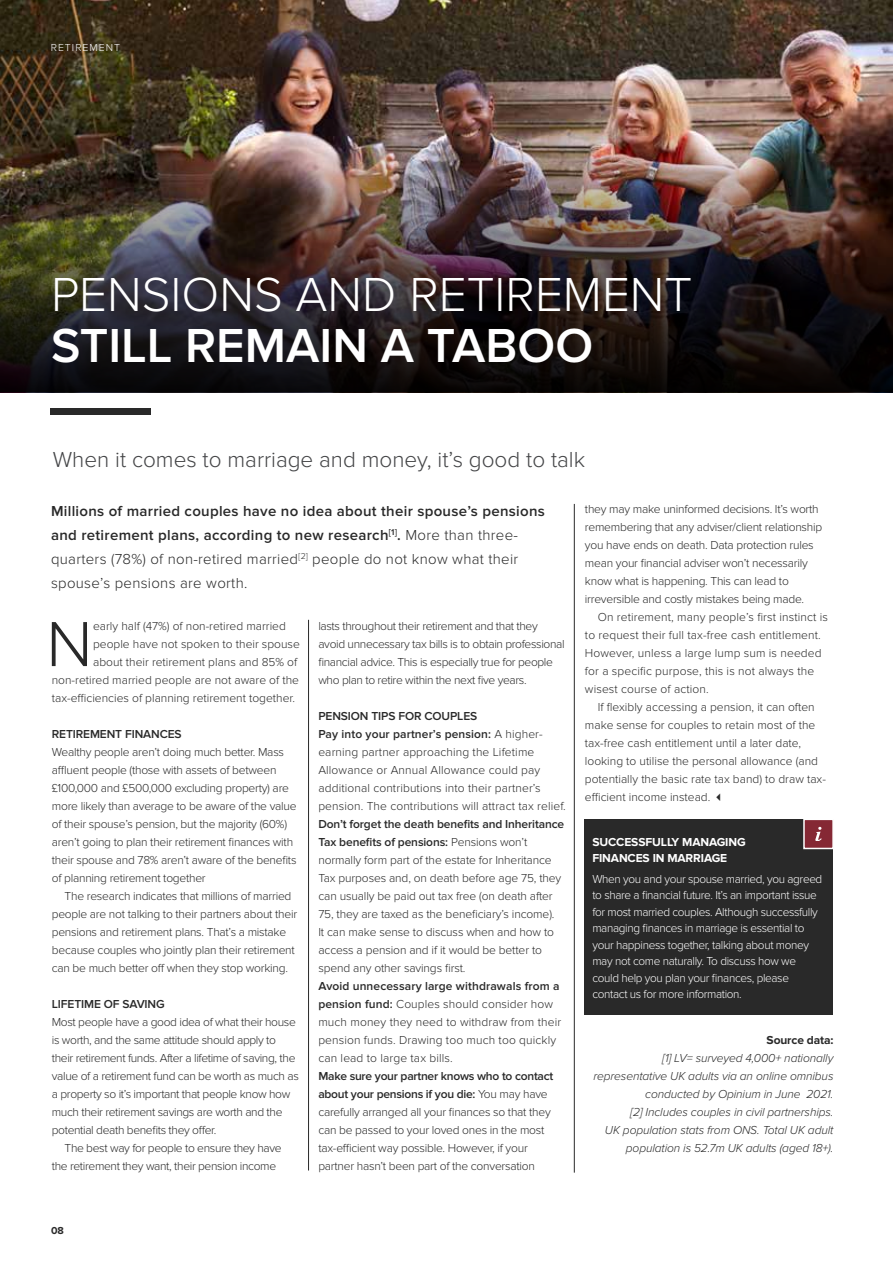
<style>
.page{position:relative;width:893px;height:1263px;background:#fff}
.page>*{position:absolute;margin:0;border:0;box-sizing:border-box;transform-origin:0 0}
.t1{font:300 66px "Proxima Nova";color:#292929}
.t2{font:300 49.5px "Proxima Nova";color:#fff}
.t3{font:600 49.5px "Proxima Nova";color:#fff}
.t4{font:300 22.5px "Proxima Nova";color:#444547}
.t5{font:600 15px/24px "Proxima Nova";letter-spacing:.02em;color:#292929}
.t6{font:300 12px/18px "Proxima Nova";letter-spacing:-.02em;color:#292929}
.t7{font:300 12px/18px "Proxima Nova";letter-spacing:.01em;color:#292929}
.t8{font:300 12px/18px "Proxima Nova";color:#292929}
.t9{font:300 12px/16.5px "Proxima Nova";letter-spacing:-.03em;color:#fff}
.t10{font:italic 300 12px/18px "Proxima Nova";letter-spacing:-.01em;color:#292929;text-align:right}
.t11{font:700 12px/16.5px "Proxima Nova";letter-spacing:-.01em;color:#fff}
.t12{font:600 12px "Proxima Nova";letter-spacing:-.01em;color:#292929}
.t13{font:700 12px "Proxima Nova";letter-spacing:-.01em;color:#292929}
.t14{font:300 10.5px "Proxima Nova";letter-spacing:.1em;color:#fff}
.t15{font:700 10.5px "Proxima Nova";color:#292929}
.s1{font-weight:300}
.s2{font-weight:600}
</style>
<div class="page">
<hr style="left:892px;top:0;width:1px;height:1263px;background:#efefef">
<img style="left:0;top:0;width:893px;height:145px">
<img style="left:0;top:145px;width:893px;height:246px">
<div style="left:584px;top:820px;width:248px;height:195px;background:#292929"></div>
<div style="left:803px;top:819px;width:31px;height:30px;background:#852834;border:2px solid #fff"></div>
<svg style="left:815px;top:827px;width:7px;height:14px"></svg>
<hr style="left:308px;top:620px;width:1px;height:550px;background:#292929">
<hr style="left:574px;top:504px;width:1px;height:668px;background:#292929">
<div style="left:51px;top:408px;width:100px;height:7px;background:#292929"></div>
<p class="t14" style="left:51px;top:41px;width:71px">RETIREMENT</p>
<h2 class="t2" style="left:51px;top:266px;width:643px">PENSIONS AND RETIREMENT</h2>
<h2 class="t3" style="left:51px;top:317px;width:544px">STILL REMAIN A TABOO</h2>
<h3 class="t4" style="left:53px;top:447px;width:534px">When it comes to marriage and money, it’s good to talk</h3>
<p class="t5" style="left:51px;top:499px;width:495px">Millions of married couples have no idea about their spouse’s pensions and retirement plans, according to new research<sup>[1]</sup>. <span class="s1">More than three&shy;quarters (78%) of non-retired married</span><sup>[2]</sup> <span class="s1">people do not know what their spouse’s pensions are worth.</span></p>
<h1 class="t1" style="left:46px;top:606px;width:48px">N</h1>
<p class="t8" style="left:93px;top:617px;width:194px">early half (47%) of non-retired married</p>
<p class="t6" style="left:585px;top:500px;width:239px">they may make uninformed decisions. It’s worth remembering that any adviser/client relationship you have ends on death. Data protection rules mean your financial adviser won’t necessarily know what is happening. This can lead to irreversible and costly mistakes being made.</p>
<p class="t7" style="left:585px;top:608px;width:245px;text-indent:13px">On retirement, many people’s first instinct is to request their full tax-free cash entitlement.<br>However, unless a large lump sum is needed for a specific purpose, this is not always the wisest course of action.</p>
<p class="t8" style="left:585px;top:698px;width:243px;text-indent:13px">If flexibly accessing a pension, it can often make sense for couples to retain most of the tax-free cash entitlement until a later date, looking to utilise the personal allowance (and potentially the basic rate tax band) to draw tax&shy;efficient income instead. ✓</p>
<p class="t6" style="left:318px;top:617px;width:248px">lasts throughout their retirement and that they avoid unnecessary tax bills is to obtain professional financial advice. This is especially true for people who plan to retire within the next five years.</p>
<p class="t7" style="left:318px;top:707px;width:249px"><span class="s2">PENSION TIPS FOR COUPLES<br>Pay into your partner’s pension:</span> A higher&shy;earning partner approaching the Lifetime Allowance or Annual Allowance could pay additional contributions into their partner’s pension. The contributions will attract tax relief.</p>
<p class="t6" style="left:318px;top:815px;width:247px"><span class="s2">Don’t forget the death benefits and Inheritance Tax benefits of pensions:</span> Pensions won’t normally form part of the estate for Inheritance Tax purposes and, on death before age 75, they can usually be paid out tax free (on death after 75, they are taxed as the beneficiary’s income).<br>It can make sense to discuss when and how to access a pension and if it would be better to spend any other savings first.</p>
<p class="t7" style="left:318px;top:977px;width:244px"><span class="s2">Avoid unnecessary large withdrawals from a pension fund:</span> Couples should consider how much money they need to withdraw from their pension funds. Drawing too much too quickly can lead to large tax bills.</p>
<p class="t6" style="left:318px;top:1067px;width:236px"><span class="s2">Make sure your partner knows who to contact about your pensions if you die:</span> You may have carefully arranged all your finances so that they can be passed to your loved ones in the most tax-efficient way possible. However, if your partner hasn’t been part of the conversation</p>
<p class="t8" style="left:93px;top:635px;width:208px">people have not spoken to their spouse</p>
<p class="t8" style="left:93px;top:653px;width:206px">about their retirement plans and 85% of</p>
<p class="t8" style="left:52px;top:671px;width:249px">non-retired married people are not aware of the</p>
<p class="t8" style="left:52px;top:689px;width:245px">tax-efficiencies of planning retirement together.</p>
<p class="t12" style="left:52px;top:727px;width:131px">RETIREMENT FINANCES</p>
<p class="t6" style="left:52px;top:743px;width:246px">Wealthy people aren’t doing much better. Mass affluent people (those with assets of between £100,000 and £500,000 excluding property) are more likely than average to be aware of the value of their spouse’s pension, but the majority (60%) aren’t going to plan their retirement finances with their spouse and 78% aren’t aware of the benefits of planning retirement together</p>
<p class="t6" style="left:52px;top:887px;width:247px;text-indent:13px">The research indicates that millions of married people are not talking to their partners about their pensions and retirement plans. That’s a mistake because couples who jointly plan their retirement can be much better off when they stop working.</p>
<p class="t12" style="left:52px;top:997px;width:114px">LIFETIME OF SAVING</p>
<p class="t6" style="left:52px;top:1013px;width:248px">Most people have a good idea of what their house is worth, and the same attitude should apply to their retirement funds. After a lifetime of saving, the value of a retirement fund can be worth as much as a property so it’s important that people know how much their retirement savings are worth and the potential death benefits they offer.</p>
<p class="t6" style="left:52px;top:1139px;width:231px;text-indent:13px">The best way for people to ensure they have the retirement they want, their pension income</p>
<p class="t11" style="left:592px;top:834px;width:155px">SUCCESSFULLY MANAGING<br>FINANCES IN MARRIAGE</p>
<p class="t9" style="left:592px;top:871px;width:231px">When you and your spouse married, you agreed to share a financial future. It’s an important issue for most married couples. Although successfully managing finances in marriage is essential to your happiness together, talking about money may not come naturally. To discuss how we could help you plan your finances, please contact us for more information.</p>
<p class="t13" style="left:767px;top:1033px;width:68px">Source data:</p>
<p class="t10" style="left:593px;top:1049px;width:241px">[1] LV= surveyed 4,000+ nationally representative UK adults via an online omnibus conducted by Opinium in June 2021.<br>[2] Includes couples in civil partnerships.<br>UK population stats from ONS. Total UK adult population is 52.7m UK adults (aged 18+).</p>
<p class="t15" style="left:51px;top:1224px;width:14px">08</p>
</div>
